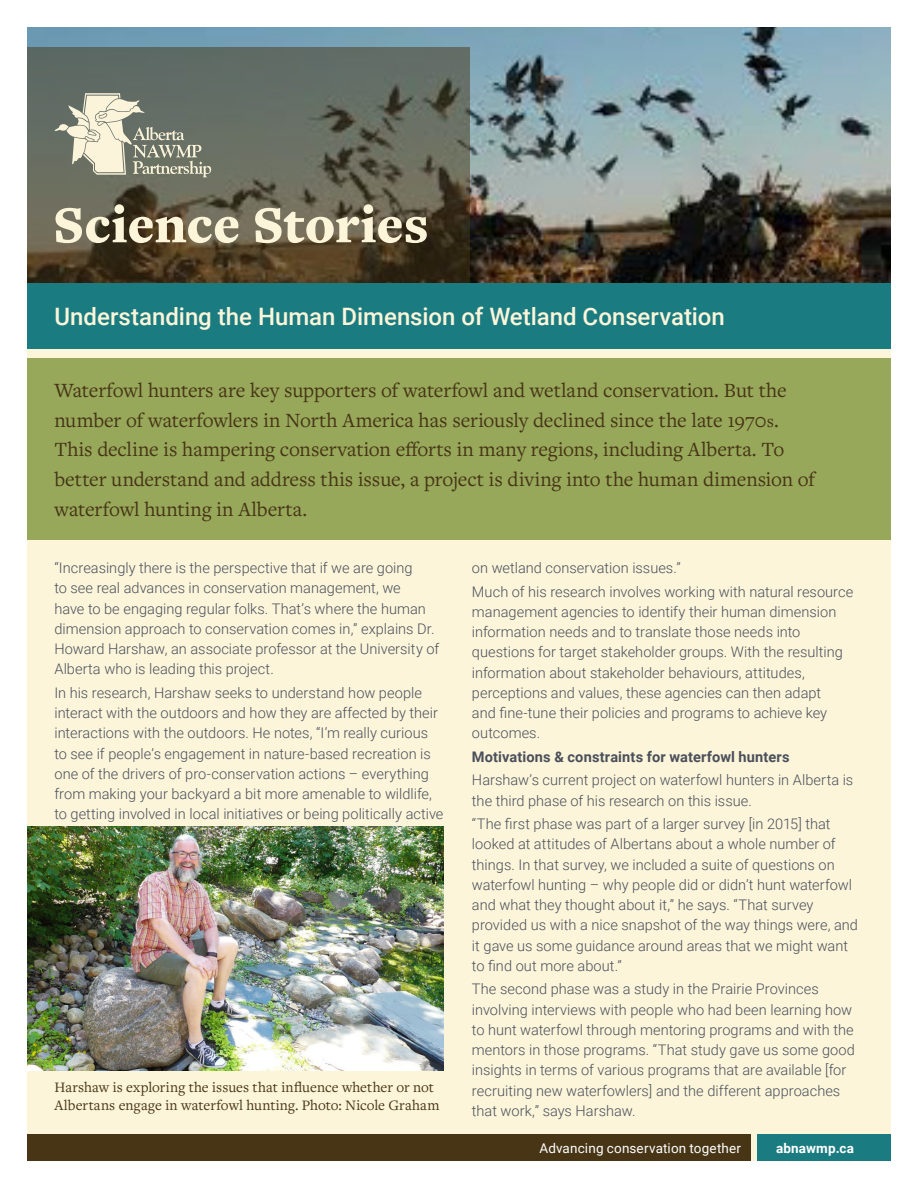
<style>
.page{position:relative;width:918px;height:1188px;background:#fff}
.page>*{position:absolute;margin:0;border:0;box-sizing:border-box;transform-origin:0 0}
.t1{font:900 54px "Freight Text Pro";color:#fcf5da}
.t2{font:500 24px "Roboto";color:#fcf5da}
.t3{font:21px/30px "Freight Text Pro";letter-spacing:-.005em;color:#473515}
.t4{font:15px/18px "Freight Text Pro";letter-spacing:.005em;color:#473515}
.t5{font:300 14.55px/20.2px "Roboto";color:#4a505b}
.t6{font:700 14.55px "Roboto";letter-spacing:.01em;color:#4a505b}
.t7{font:13.5px "Roboto";letter-spacing:.01em;color:#fff}
.t8{font:700 13.5px "Roboto";letter-spacing:.015em;color:#fff}
.s1{font-size:18px}
</style>
<div class="page">
<div style="left:27px;top:349px;width:864px;height:812px;background:#fcf5da"></div>
<div style="left:27px;top:358px;width:864px;height:182px;background:#97a85b"></div>
<img style="left:27px;top:27px;width:864px;height:257px">
<svg style="left:27px;top:48px;width:443px;height:236px;background:#5c5b4c"></svg>
<div style="left:757px;top:1134px;width:134px;height:27px;background:#1a7c81"></div>
<div style="left:27px;top:1134px;width:723px;height:27px;background:#473515"></div>
<svg style="left:55px;top:93px;width:156px;height:84px;background:#989b8b"></svg>
<div style="left:27px;top:284px;width:864px;height:65px;background:#1a7c81"></div>
<img style="left:27px;top:827px;width:417px;height:244px">
<h1 class="t1" style="left:53px;top:189px;width:377px">Science Stories</h1>
<h2 class="t2" style="left:54px;top:300px;width:672px">Understanding the Human Dimension of Wetland Conservation</h2>
<p class="t3" style="left:54px;top:374px;width:762px">Waterfowl hunters are key supporters of waterfowl and wetland conservation. But the number of waterfowlers in North America has seriously declined since the late 1970<span class="s1">s</span>.<br>This decline is hampering conservation efforts in many regions, including Alberta. To better understand and address this issue, a project is diving into the human dimension of waterfowl hunting in Alberta.</p>
<p class="t5" style="left:54px;top:557px;width:386px">“Increasingly there is the perspective that if we are going<br>to see real advances in conservation management, we<br>have to be engaging regular folks. That’s where the human dimension approach to conservation comes in,” explains Dr.<br>Howard Harshaw, an associate professor at the University of Alberta who is leading this project.</p>
<p class="t5" style="left:54px;top:682px;width:391px">In his research, Harshaw seeks to understand how people interact with the outdoors and how they are affected by their interactions with the outdoors. He notes, “I’m really curious to see if people’s engagement in nature-based recreation is one of the drivers of pro-conservation actions – everything from making your backyard a bit more amenable to wildlife, to getting involved in local initiatives or being politically active</p>
<p class="t4" style="left:54px;top:1078px;width:387px">Harshaw is exploring the issues that influence whether or not<br>Albertans engage in waterfowl hunting. Photo: Nicole Graham</p>
<p class="t5" style="left:472px;top:556px;width:383px;line-height:23.5px">on wetland conservation issues.”<br>Much of his research involves working with natural resource</p>
<p class="t5" style="left:472px;top:601px;width:372px">management agencies to identify their human dimension information needs and to translate those needs into questions for target stakeholder groups. With the resulting information about stakeholder behaviours, attitudes, perceptions and values, these agencies can then adapt and fine-tune their policies and programs to achieve key outcomes.</p>
<p class="t6" style="left:472px;top:747px;width:319px">Motivations &amp; constraints for waterfowl hunters</p>
<p class="t5" style="left:472px;top:770px;width:383px">Harshaw’s current project on waterfowl hunters in Alberta is the third phase of his research on this issue.</p>
<p class="t5" style="left:472px;top:813px;width:388px">“The first phase was part of a larger survey [in 2015] that looked at attitudes of Albertans about a whole number of things. In that survey, we included a suite of questions on waterfowl hunting – why people did or didn’t hunt waterfowl and what they thought about it,” he says. “That survey provided us with a nice snapshot of the way things were, and it gave us some guidance around areas that we might want to find out more about.”</p>
<p class="t5" style="left:472px;top:979px;width:384px">The second phase was a study in the Prairie Provinces involving interviews with people who had been learning how to hunt waterfowl through mentoring programs and with the mentors in those programs. “That study gave us some good insights in terms of various programs that are available [for recruiting new waterfowlers] and the different approaches that work,” says Harshaw.</p>
<p class="t7" style="left:539px;top:1138px;width:203px">Advancing conservation together</p>
<p class="t8" style="left:776px;top:1138px;width:79px">abnawmp.ca</p>
</div>
